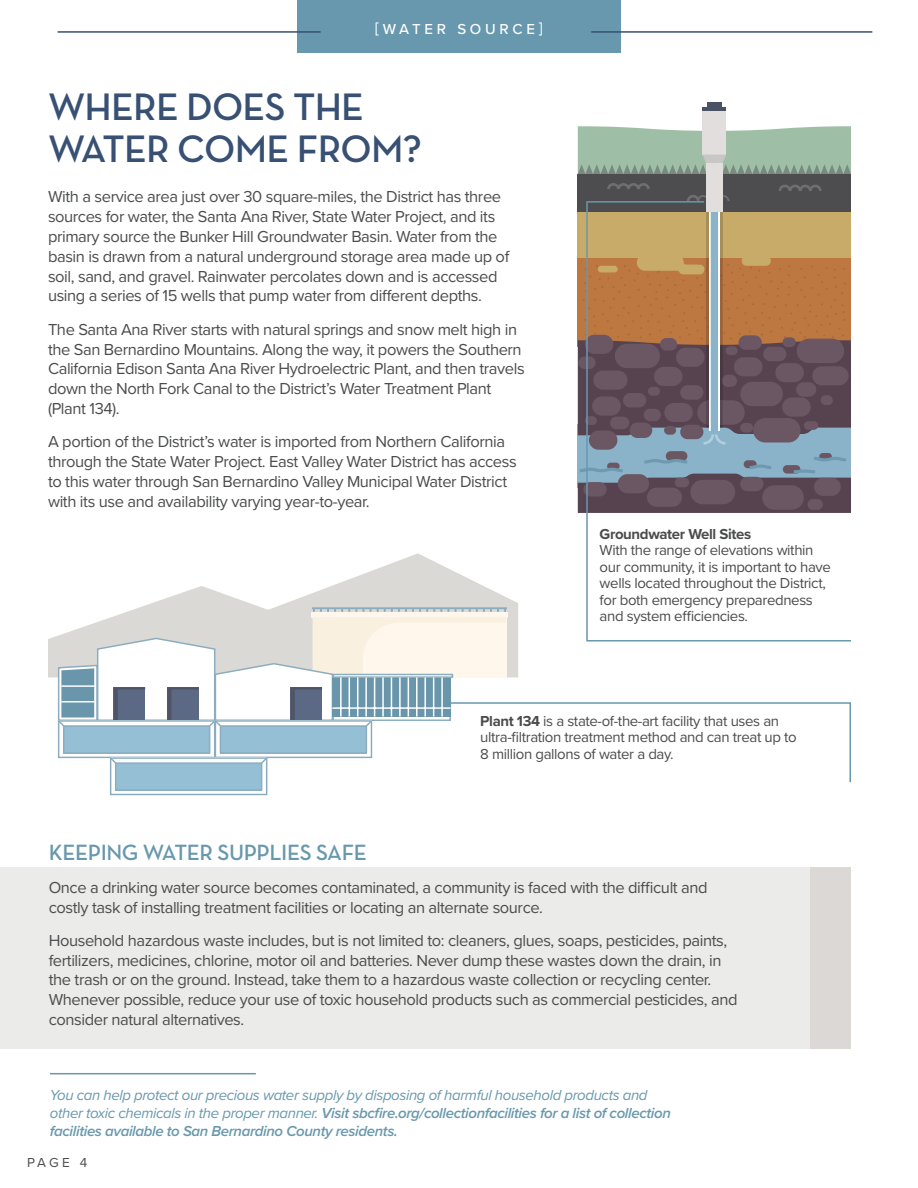
<style>
.page{position:relative;width:918px;height:1188px;background:#fff}
.page>*{position:absolute;margin:0;border:0;box-sizing:border-box;transform-origin:0 0}
.t1{font:600 39px/42px "Neutra Text";letter-spacing:-.02em;color:#375073}
.t2{font:600 22.5px "Neutra Text";letter-spacing:-.02em;color:#6898ad}
.t3{font:16.5px/19.8px "Proxima Nova";letter-spacing:-.025em;color:#4b4c4d}
.t4{font:15px/16.5px "Proxima Nova";letter-spacing:-.025em;color:#4b4c4d}
.t5{font:italic 15px/18px "Proxima Nova";letter-spacing:-.025em;color:#6898ad}
.t6{font:700 15px "Proxima Nova";letter-spacing:-.025em;color:#4b4c4d}
.t7{font:500 15px "Proxima Nova";letter-spacing:.25em;color:#fff}
.t8{font:13.5px "Proxima Nova";color:#4b4c4d}
.s1{font-weight:700}
.s2{font-weight:600}
</style>
<div class="page">
<svg style="left:577px;top:455px;width:9px;height:58px"></svg>
<div style="left:583px;top:482px;width:24px;height:15px;background:#6b5763;border-radius:7px"></div>
<div style="left:578px;top:212px;width:273px;height:45px;background:#c9ab69"></div>
<svg style="left:578px;top:257px;width:8px;height:189px;background:#876151"></svg>
<div style="left:702px;top:111px;width:24px;height:44px;background:#e3dede"></div>
<hr style="left:702px;top:108px;width:24px;height:3px;background:#4a5266">
<div style="left:707px;top:103px;width:15px;height:5px;background:#4a5266"></div>
<svg style="left:578px;top:126px;width:273px;height:86px;background:#85978a"></svg>
<div style="left:706px;top:163px;width:17px;height:49px;background:#e3dede"></div>
<svg style="left:586px;top:201px;width:265px;height:407px"></svg>
<div style="left:297px;top:0;width:324px;height:52px;background:#6898ad"></div>
<hr style="left:58px;top:31px;width:263px;height:2px;background:#375073">
<hr style="left:591px;top:31px;width:281px;height:2px;background:#375073">
<div style="left:0;top:868px;width:817px;height:181px;background:#ebece9"></div>
<div style="left:811px;top:868px;width:40px;height:181px;background:#dcd8d5"></div>
<hr style="left:50px;top:1073px;width:206px;height:1px;background:#6898ad">
<hr style="left:586px;top:201px;width:118px;height:2px;background:#6898ad">
<svg style="left:48px;top:553px;width:470px;height:124px"></svg>
<hr style="left:312px;top:607px;width:195px;height:2px;background:#8cadbf">
<svg style="left:56px;top:608px;width:795px;height:188px"></svg>
<p class="t7" style="left:375px;top:18px;width:169px">[WATER SOURCE]</p>
<p class="t1" style="left:48px;top:85px;width:375px">WHERE DOES THE<br>WATER COME FROM?</p>
<p class="t3" style="left:48px;top:186px;width:463px">With a service area just over 30 square-miles, the District has three sources for water, the Santa Ana River, State Water Project, and its primary source the Bunker Hill Groundwater Basin. Water from the basin is drawn from a natural underground storage area made up of soil, sand, and gravel. Rainwater percolates down and is accessed using a series of 15 wells that pump water from different depths.</p>
<p class="t3" style="left:48px;top:319px;width:478px">The Santa Ana River starts with natural springs and snow melt high in the San Bernardino Mountains. Along the way, it powers the Southern California Edison Santa Ana River Hydroelectric Plant, and then travels down the North Fork Canal to the District’s Water Treatment Plant (Plant 134).</p>
<p class="t3" style="left:48px;top:431px;width:470px">A portion of the District’s water is imported from Northern California through the State Water Project. East Valley Water District has access to this water through San Bernardino Valley Municipal Water District with its use and availability varying year-to-year.</p>
<p class="t6" style="left:600px;top:522px;width:153px">Groundwater Well Sites</p>
<p class="t4" style="left:600px;top:541px;width:233px">With the range of elevations within our community, it is important to have wells located throughout the District, for both emergency preparedness and system efficiencies.</p>
<p class="t2" style="left:49px;top:839px;width:320px">KEEPING WATER SUPPLIES SAFE</p>
<p class="t4" style="left:480px;top:712px;width:300px"><span class="s1">Plant 134</span> is a state-of-the-art facility that uses an</p>
<p class="t4" style="left:480px;top:728px;width:318px">ultra-filtration treatment method and can treat up to</p>
<p class="t4" style="left:480px;top:745px;width:195px">8 million gallons of water a day.</p>
<p class="t3" style="left:49px;top:877px;width:660px">Once a drinking water source becomes contaminated, a community is faced with the difficult and costly task of installing treatment facilities or locating an alternate source.</p>
<p class="t3" style="left:49px;top:930px;width:690px">Household hazardous waste includes, but is not limited to: cleaners, glues, soaps, pesticides, paints, fertilizers, medicines, chlorine, motor oil and batteries. Never dump these wastes down the drain, in the trash or on the ground. Instead, take them to a hazardous waste collection or recycling center.<br>Whenever possible, reduce your use of toxic household products such as commercial pesticides, and consider natural alternatives.</p>
<p class="t5" style="left:50px;top:1085px;width:622px">You can help protect our precious water supply by disposing of harmful household products and other toxic chemicals in the proper manner. <span class="s2">Visit sbcfire.org/collectionfacilities for a list of collection facilities available to San Bernardino County residents.</span></p>
<p class="t8" style="left:27px;top:1152px;width:62px">PAGE 4</p>
</div>
